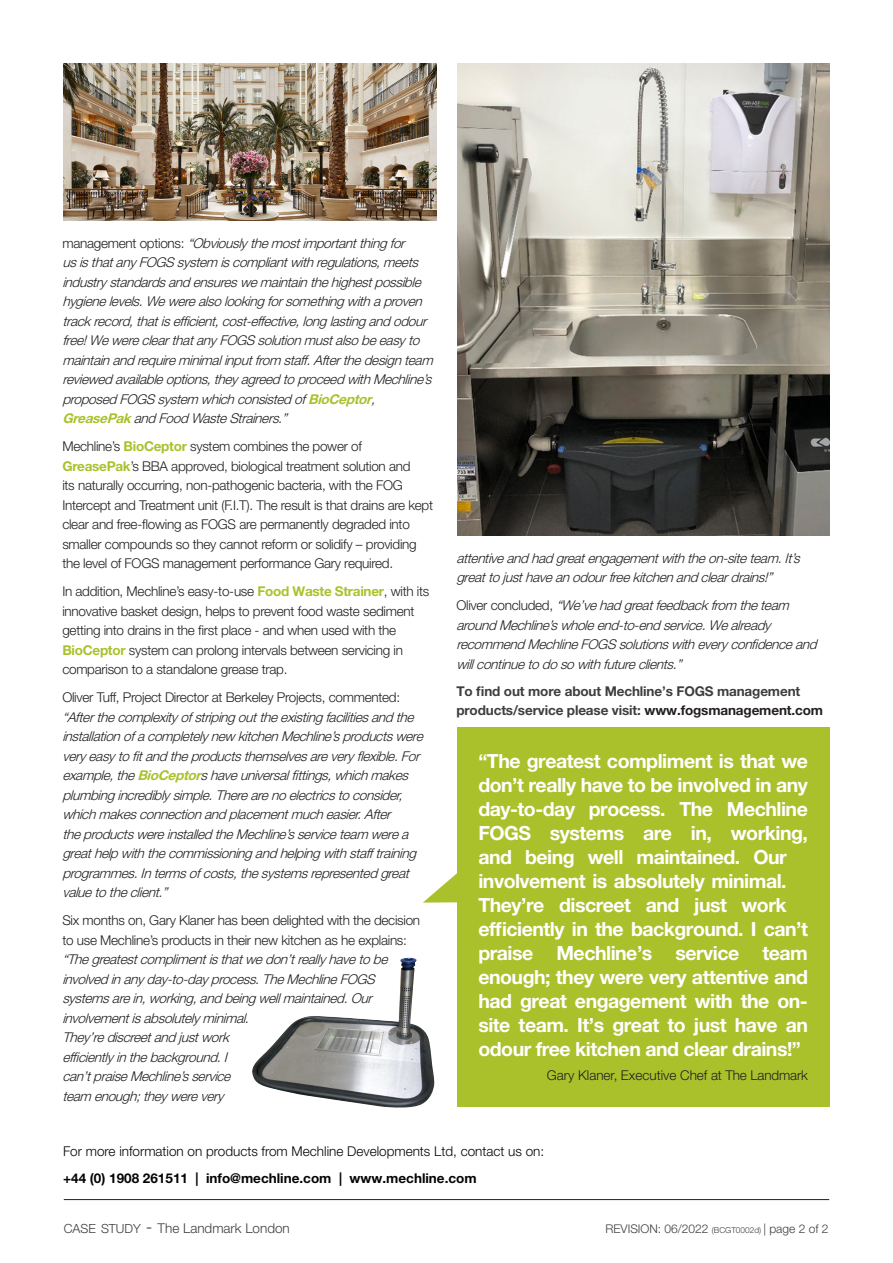
<style>
.page{position:relative;width:893px;height:1263px;background:#fff}
.page>*{position:absolute;margin:0;border:0;box-sizing:border-box;transform-origin:0 0}
.t1{font:700 19.5px/24px "Helvetica Neue LT Pro";letter-spacing:-.025em;color:#fff}
.t2{font:italic 300 13.5px/19.5px "Helvetica Neue LT Pro";letter-spacing:-.02em;color:#231f20}
.t3{font:300 13.5px/19.5px "Helvetica Neue LT Pro";letter-spacing:-.02em;color:#231f20}
.t4{font:700 13.5px/18.8px "Helvetica Neue LT Pro";letter-spacing:-.01em;color:#3e3e3f}
.t5{font:300 13.5px "Helvetica Neue LT Pro";color:#040503}
.t6{font:700 13.5px "Helvetica Neue LT Pro";color:#040503}
.t7{font:300 13.5px "Helvetica Neue LT Pro";color:#231f20}
.t8{font:300 13.5px "Helvetica Neue LT Pro";color:#3e3e3f}
.t9{font:300 12px "Helvetica Neue LT Pro";color:#3e3e3f}
.s1{font-style:normal}
.s2{font-weight:700;color:#aac12c}
.s3{color:#231f20}
.s4{font-size:12.6px}
.s5{font-size:18px}
.s6{font-size:8.25px}
</style>
<div class="page">
<hr style="left:64px;top:1199px;width:765px;height:1px;background:#231f20">
<img style="left:457px;top:64px;width:372px;height:472px">
<div style="left:457px;top:727px;width:372px;height:380px;background:#aac12c"></div>
<img style="left:252px;top:958px;width:183px;height:150px">
<img style="left:64px;top:64px;width:372px;height:156px">
<svg style="left:423px;top:873px;width:34px;height:29px"></svg>
<p class="t2" style="left:62px;top:233px;width:376px"><span class="s1">m a n a g e m e n t o p t i o n s :</span> “Obviously themostimportantthingfor usisthatany FOGSsystem iscompliantwithregulations,meets industry standardsandensureswemaintainthehighestpossible hygienelevels.Wewerealsolookingforsomethingwithaproven trackrecord,thatisefficient,cost-effective,longlastingandodour free!Wewereclearthatany FOGSsolutionmustalsobeeasy to maintainandrequireminimalinputfrom staff.Afterthedesignteam reviewedavailableoptions,they agreedtoproceedwithMechline’s proposedFOGSsystem whichconsistedof<span class="s2">BioCeptor</span>, <span class="s2">GreasePak</span>andFoodWasteStrainers.”</p>
<p class="t3" style="left:62px;top:436px;width:372px">Mechline’s <span class="s2">BioCeptor</span> system combines the power of <span class="s2">GreasePak</span>’s BBA approved, biological treatment solution and<br>its naturally occurring, non-pathogenic bacteria, with the FOG Intercept and Treatment unit (F.I.T). The result is that drains are kept clear and free-flowing as FOGS are permanently degraded into smaller compounds so they cannot reform or solidify – providing the level of FOGS management performance Gary required.</p>
<p class="t3" style="left:62px;top:581px;width:368px">In addition, Mechline’s easy-to-use <span class="s2">Food Waste Strainer</span>, with its innovative basket design, helps to prevent food waste sediment getting into drains in the first place - and when used with the <span class="s2">BioCeptor</span> system can prolong intervals between servicing in comparison to a standalone grease trap.</p>
<p class="t2" style="left:62px;top:687px;width:366px"><span class="s1">Oliver Tuff, Project Director at Berkeley Projects, commented: </span>“Afterthecomplexity ofstripingouttheexistingfacilitiesandthe installationofacompletely new kitchenMechline’sproductswere very easy tofitandtheproductsthemselvesarevery flexible.For example,the<span class="s2">BioCeptor</span>shaveuniversalfittings,whichmakes plumbingincredibly simple.Therearenoelectricstoconsider, whichmakesconnectionandplacementmucheasier.After theproductswereinstalledtheMechline’sserviceteam werea greathelpwiththecommissioningandhelpingwithstafftraining programmes.Intermsofcosts,thesystemsrepresentedgreat valuetotheclient.”</p>
<p class="t2" style="left:62px;top:910px;width:359px"><span class="s1">Six months on, Gary Klaner has been delighted with the decision to use Mechline’s products in their new kitchen as he explains: </span>“Thegreatestcomplimentisthatwedon’treally havetobe involvedinany day -to-day process.TheMechlineFOGS systemsarein,working,andbeingwellmaintained.Our involvementisabsolutely minimal.<br>They ’rediscreetandjustwork<br>efficiently inthebackground.I<br>can’tpraiseMechline’sservice<br>team enough;they werevery</p>
<p class="t2" style="left:456px;top:548px;width:349px">attentiveandhadgreatengagementwiththeon-siteteam.It’s greattojusthaveanodourfreekitchenandcleardrains!”</p>
<p class="t2" style="left:456px;top:595px;width:366px"><span class="s1">O l i v e r c o n c l u d e d ,</span> “We’vehadgreatfeedbackfrom theteam aroundMechline’swholeend-to-endservice.Wealready recommendMechlineFOGSsolutionswithevery confidenceand willcontinuetodosowithfutureclients.”</p>
<p class="t4" style="left:456px;top:681px;width:368px">To find out more about Mechline’s FOGS management products/service please visit: <span class="s3">www.fogsmanagement.com</span></p>
<p class="t1" style="left:478px;top:749px;width:331px">“The greatest compliment is that we don’t really have to be involved in any day-to-day process. The Mechline FOGS systems are in, working, and being well maintained. Our involvement is absolutely minimal.<br>They’re discreet and just work efficiently in the background. I can’t praise Mechline’s service team enough; they were very attentive and had great engagement with the on&shy;site team. It’s great to just have an odour free kitchen and clear drains!”</p>
<p class="t7" style="left:547px;top:1067px;width:263px">Gary Klaner, Executive Chef at The Landmark</p>
<p class="t5" style="left:63px;top:1143px;width:483px">For more information on products from Mechline Developments Ltd, contact us on:</p>
<p class="t6" style="left:63px;top:1170px;width:415px">+44 (0) 1908 261511 | info@mechline.com | www.mechline.com</p>
<p class="t8" style="left:64px;top:1220px;width:228px"><span class="s4">CASE STUDY</span> <span class="s5">-</span> The Landmark London</p>
<p class="t9" style="left:605px;top:1221px;width:225px">REVISION: 06/2022 <span class="s6">(BCGT0002d)</span> | page 2 of 2</p>
</div>
